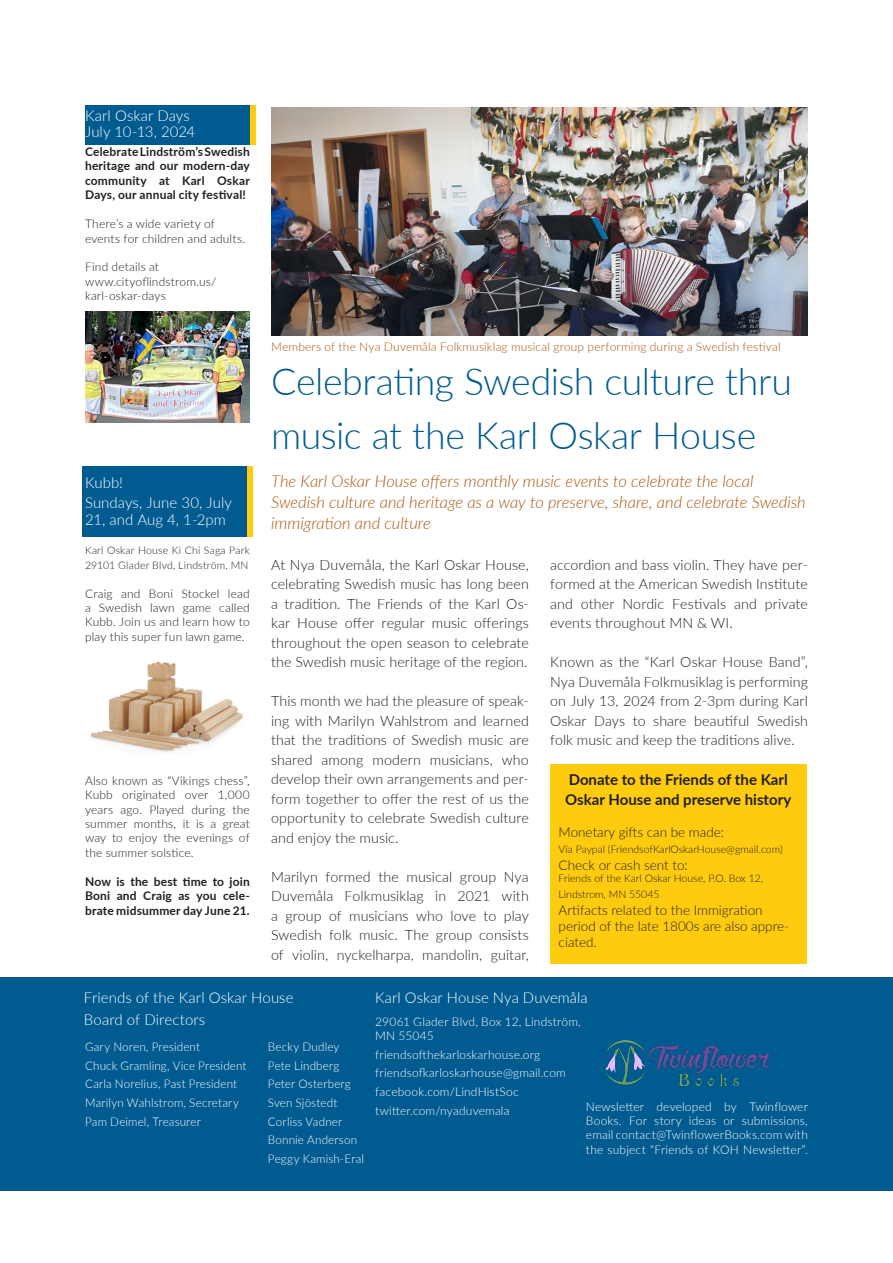
<style>
.page{position:relative;width:893px;height:1263px;background:#fff}
.page>*{position:absolute;margin:0;border:0;box-sizing:border-box;transform-origin:0 0}
.t1{font:300 37.5px/54px "Lato";letter-spacing:-.01em;color:#005b90}
.t2{font:italic 300 16.5px/21px "Lato";color:#ac560e}
.Box01-Title{font:300 15px/16.5px "Lato";letter-spacing:.005em;color:#fff}
.t3{font:700 15px/19.8px "Lato";color:#231f20}
.Body_Text{font:300 14.25px/19.5px "Lato";letter-spacing:.005em;color:#231f20;text-align:justify}
.t4{font:300 13.5px/16.2px "Lato";color:#231f20}
.t5{font:300 12px/14.4px "Lato";letter-spacing:.015em;color:#fff}
.t6{font:300 12px/14.4px "Lato";letter-spacing:.015em;color:#231f20}
.t7{font:700 12px/14.4px "Lato";letter-spacing:.015em;color:#231f20;text-align:justify}
.t8{font:300 12px "Lato";letter-spacing:.01em;color:#ac560e}
.t9{font:300 10.5px/16.2px "Lato";color:#231f20}
.t10{font:300 10.5px/14.4px "Lato";letter-spacing:.02em;color:#231f20}
</style>
<div class="page">
<div style="left:82px;top:466px;width:171px;height:71px;background:#005b90"></div>
<div style="left:247px;top:466px;width:6px;height:71px;background:#fecb0e"></div>
<div style="left:85px;top:105px;width:171px;height:40px;background:#005b90"></div>
<div style="left:250px;top:105px;width:6px;height:40px;background:#fecb0e"></div>
<img style="left:271px;top:107px;width:537px;height:229px">
<div style="left:0;top:977px;width:893px;height:214px;background:#005b90"></div>
<hr style="left:892px;top:977px;width:1px;height:214px;background:#ac560e">
<img style="left:90px;top:661px;width:153px;height:91px">
<img style="left:85px;top:311px;width:165px;height:112px">
<div style="left:550px;top:764px;width:256px;height:200px;background:#fecb0e"></div>
<img style="left:604px;top:1040px;width:167px;height:47px">
<p class="Box01-Title" style="left:85px;top:107px;width:112px">Karl Oskar Days<br>July 10-13, 2024</p>
<p class="t7" style="left:85px;top:144px;width:166px">Celebrate Lindström’s Swedish heritage and our modern-day community at Karl Oskar Days, our annual city festival!</p>
<p class="t6" style="left:85px;top:216px;width:162px">There’s a wide variety of events for children and adults.</p>
<p class="t6" style="left:85px;top:259px;width:76px">Find details at</p>
<p class="t6" style="left:85px;top:274px;width:133px">www.cityoflindstrom.us/ karl-oskar-days</p>
<p class="Box01-Title" style="left:85px;top:473px;width:40px">Kubb!</p>
<p class="Box01-Title" style="left:85px;top:494px;width:149px">Sundays, June 30, July<br>21, and Aug 4, 1-2pm</p>
<p class="t10" style="left:85px;top:543px;width:166px">Karl Oskar House Ki Chi Saga Park<br>29101 Glader Blvd, Lindström, MN</p>
<p class="t6" style="left:85px;top:586px;width:166px;text-align:justify">Craig and Boni Stockel lead a Swedish lawn game called Kubb. Join us and learn how to play this super fun lawn game.</p>
<p class="t6" style="left:85px;top:773px;width:166px;text-align:justify">Also known as “Vikings chess”, Kubb originated over 1,000 years ago. Played during the summer months, it is a great way to enjoy the evenings of the summer solstice.</p>
<p class="t7" style="left:85px;top:873px;width:166px">Now is the best time to join Boni and Craig as you cele&shy;brate midsummer day June 21.</p>
<p class="t8" style="left:271px;top:338px;width:511px">Members of the Nya Duvemåla Folkmusiklag musical group performing during a Swedish festival</p>
<p class="t1" style="left:271px;top:353px;width:522px">Celebrating Swedish culture thru music at the Karl Oskar House</p>
<p class="t2" style="left:271px;top:470px;width:536px">The Karl Oskar House offers monthly music events to celebrate the local<br>Swedish culture and heritage as a way to preserve, share, and celebrate Swedish immigration and culture</p>
<p class="Body_Text" style="left:271px;top:554px;width:259px">At Nya Duvemåla, the Karl Oskar House, celebrating Swedish music has long been a tradition. The Friends of the Karl Os&shy;kar House offer regular music offerings throughout the open season to celebrate the Swedish music heritage of the region.</p>
<p class="Body_Text" style="left:271px;top:691px;width:259px">This month we had the pleasure of speak&shy;ing with Marilyn Wahlstrom and learned that the traditions of Swedish music are shared among modern musicians, who develop their own arrangements and per&shy;form together to offer the rest of us the opportunity to celebrate Swedish culture and enjoy the music.</p>
<p class="Body_Text" style="left:271px;top:866px;width:259px">Marilyn formed the musical group Nya Duvemåla Folkmusiklag in 2021 with a group of musicians who love to play Swedish folk music. The group consists of violin, nyckelharpa, mandolin, guitar,</p>
<p class="Body_Text" style="left:550px;top:554px;width:259px">accordion and bass violin. They have per&shy;formed at the American Swedish Institute and other Nordic Festivals and private events throughout MN &amp; WI.</p>
<p class="Body_Text" style="left:550px;top:652px;width:259px">Known as the “Karl Oskar House Band”, Nya Duvemåla Folkmusiklag is performing on July 13, 2024 from 2-3pm during Karl Oskar Days to share beautiful Swedish folk music and keep the traditions alive.</p>
<p class="t3" style="left:565px;top:769px;width:227px">Donate to the Friends of the Karl<br>Oskar House and preserve history</p>
<p class="t4" style="left:559px;top:824px;width:167px">Monetary gifts can be made:</p>
<p class="t9" style="left:559px;top:841px;width:226px">Via Paypal (FriendsofKarlOskarHouse@gmail.com)</p>
<p class="t4" style="left:559px;top:856px;width:131px">Check or cash sent to:</p>
<p class="t9" style="left:559px;top:870px;width:206px">Friends of the Karl Oskar House, P.O. Box 12,<br>Lindstrom, MN 55045</p>
<p class="t4" style="left:559px;top:901px;width:232px">Artifacts related to the Immigration period of the late 1800s are also appre&shy;ciated.</p>
<p class="Box01-Title" style="left:84px;top:989px;width:211px">Friends of the Karl Oskar House</p>
<p class="Box01-Title" style="left:84px;top:1011px;width:123px">Board of Directors</p>
<p class="t5" style="left:85px;top:1039px;width:116px">Gary Noren, President</p>
<p class="t5" style="left:85px;top:1058px;width:163px">Chuck Gramling, Vice President</p>
<p class="t5" style="left:85px;top:1076px;width:154px">Carla Norelius, Past President</p>
<p class="t5" style="left:85px;top:1095px;width:155px">Marilyn Wahlstrom, Secretary</p>
<p class="t5" style="left:85px;top:1114px;width:117px">Pam Deimel, Treasurer</p>
<p class="t5" style="left:268px;top:1039px;width:73px">Becky Dudley</p>
<p class="t5" style="left:268px;top:1058px;width:73px">Pete Lindberg</p>
<p class="t5" style="left:268px;top:1076px;width:84px">Peter Osterberg</p>
<p class="t5" style="left:268px;top:1095px;width:71px">Sven Sjöstedt</p>
<p class="t5" style="left:268px;top:1114px;width:76px">Corliss Vadner</p>
<p class="t5" style="left:268px;top:1132px;width:91px">Bonnie Anderson</p>
<p class="t5" style="left:268px;top:1151px;width:98px">Peggy Kamish-Eral</p>
<p class="Box01-Title" style="left:375px;top:989px;width:214px">Karl Oskar House Nya Duvemåla</p>
<p class="t5" style="left:375px;top:1014px;width:207px">29061 Glader Blvd, Box 12, Lindström,<br>MN 55045</p>
<p class="t5" style="left:375px;top:1047px;width:167px">friendsofthekarloskarhouse.org</p>
<p class="t5" style="left:375px;top:1065px;width:192px">friendsofkarloskarhouse@gmail.com</p>
<p class="t5" style="left:375px;top:1084px;width:145px">facebook.com/LindHistSoc</p>
<p class="t5" style="left:375px;top:1103px;width:136px">twitter.com/nyaduvemala</p>
<p class="t5" style="left:586px;top:1099px;width:223px;text-align:justify">Newsletter developed by Twinflower Books. For story ideas or submissions, email contact@TwinflowerBooks.com with the subject “Friends of KOH Newsletter”.</p>
</div>
